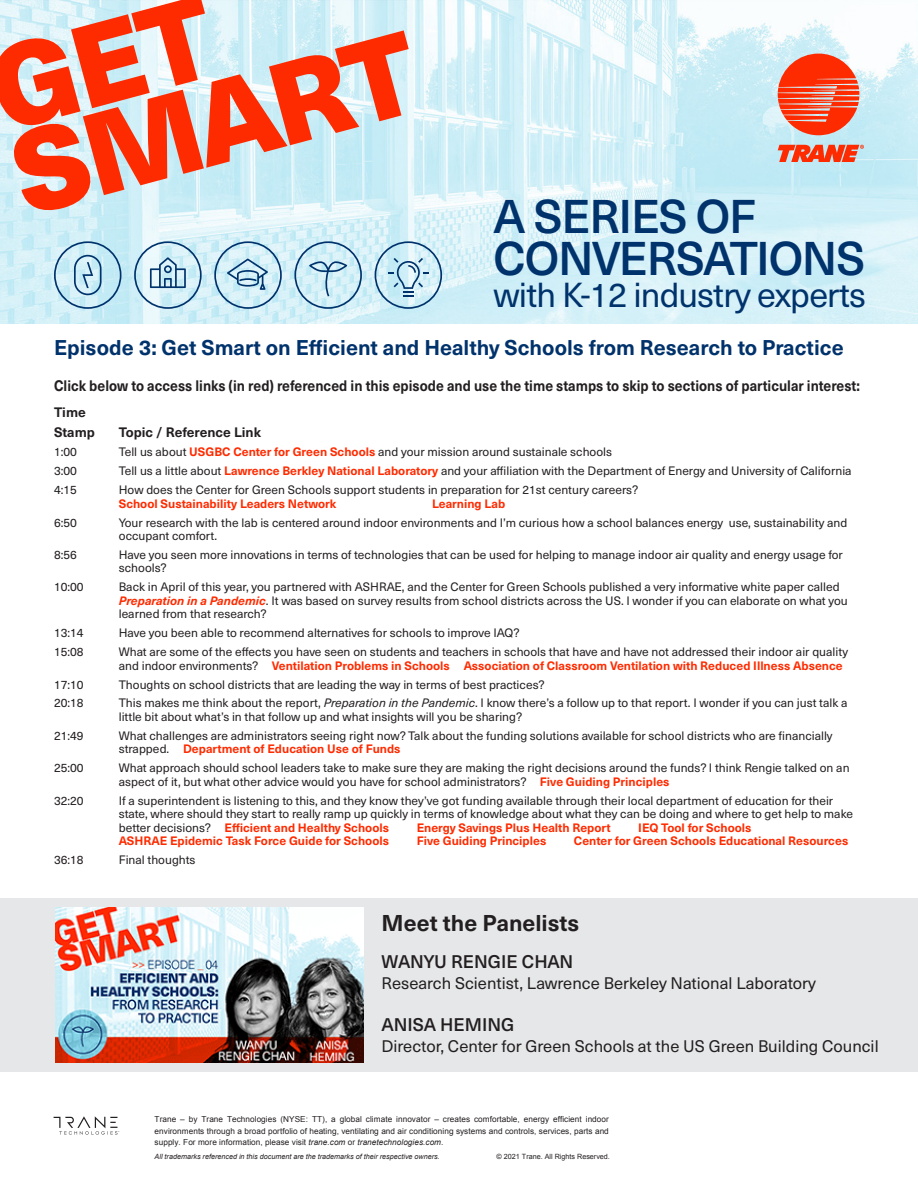
<style>
.page{position:relative;width:918px;height:1188px;background:#fff}
.page>*{position:absolute;margin:0;border:0;box-sizing:border-box;transform-origin:0 0}
.t1{font:900 114.45px/87px "Neue Haas Unica W1 G";color:#ff2b00}
.t2{font:500 46.5px/42px "Neue Haas Unica W1 G";letter-spacing:-.025em;color:#00326c}
.t3{font:34.2px "Neue Haas Unica W1 G";letter-spacing:-.025em;color:#00326c}
.t4{font:700 22.5px "Neue Haas Unica W1 G";color:#231f20}
.t5{font:700 21px "Neue Haas Unica W1 G";color:#00326c}
.t6{font:500 18px "Neue Haas Unica W1 G";color:#231f20}
.t7{font:16.5px "Neue Haas Unica W1 G";color:#231f20}
.t8{font:700 15px "Neue Haas Unica W1 G";color:#231f20;scale:.91 1}
.t9{font:700 13.5px "Neue Haas Unica W1 G";color:#231f20}
.t10{font:12px/13.5px "Neue Haas Unica W1 G";color:#231f20}
.t11{font:700 12px "Neue Haas Unica W1 G";color:#ff2b00}
.t12{font:8.25px/11.2px "Arial";letter-spacing:.005em;color:#231f20;text-align:justify}
.t13{font:italic 7.2px "Arial";color:#231f20}
.t14{font:7.2px "Arial";color:#231f20}
.s1{font-weight:700;color:#ff2b00}
.s2{font-weight:700;font-style:italic;color:#ff2b00}
.s3{font-style:italic}
</style>
<div class="page">
<div style="left:1px;top:898px;width:917px;height:173px;background:#e6e7e9"></div>
<img style="left:0;top:0;width:917px;height:324px">
<svg style="left:54px;top:1116px;width:65px;height:19px"></svg>
<svg style="left:54px;top:241px;width:68px;height:68px;background:#b2d5e4"></svg>
<svg style="left:134px;top:241px;width:68px;height:68px;background:#b9d5e4"></svg>
<svg style="left:214px;top:241px;width:68px;height:68px;background:#b7d6e4"></svg>
<svg style="left:294px;top:241px;width:68px;height:68px;background:#bad9e7"></svg>
<svg style="left:375px;top:241px;width:67px;height:68px;background:#b6d6e5"></svg>
<svg style="left:778px;top:54px;width:81px;height:81px;background:#ef694f"></svg>
<svg style="left:778px;top:145px;width:86px;height:17px"></svg>
<img style="left:56px;top:908px;width:308px;height:154px">
<p class="t1" style="left:-20px;top:44px;width:415px;rotate:-15deg">GET<br>SMART</p>
<p class="t2" style="left:494px;top:193px;width:373px">A SERIES OF<br>CONVERSATIONS</p>
<p class="t3" style="left:494px;top:270px;width:374px">with K-12 industry experts</p>
<p class="t5" style="left:54px;top:332px;width:791px">Episode 3: Get Smart on Efficient and Healthy Schools from Research to Practice</p>
<p class="t8" style="left:54px;top:374px;width:887px">Click below to access links (in red) referenced in this episode and use the time stamps to skip to sections of particular interest:</p>
<p class="t9" style="left:54px;top:402px;width:33px">Time</p>
<p class="t9" style="left:54px;top:422px;width:42px">Stamp</p>
<p class="t9" style="left:119px;top:422px;width:144px">Topic / Reference Link</p>
<p class="t10" style="left:54px;top:445px;width:24px">1:00</p>
<p class="t10" style="left:119px;top:445px;width:495px">Tell us about <span class="s1">USGBC Center for Green Schools</span> and your mission around sustainale schools</p>
<p class="t10" style="left:54px;top:464px;width:24px">3:00</p>
<p class="t10" style="left:119px;top:464px;width:734px">Tell us a little about <span class="s1">Lawrence Berkley National Laboratory</span> and your affiliation with the Department of Energy and University of California</p>
<p class="t10" style="left:54px;top:482px;width:24px">4:15</p>
<p class="t10" style="left:119px;top:482px;width:521px">How does the Center for Green Schools support students in preparation for 21st century careers?<br><span class="s1">School Sustainability Leaders Network</span></p>
<p class="t11" style="left:432px;top:494px;width:75px">Learning Lab</p>
<p class="t10" style="left:54px;top:515px;width:24px">6:50</p>
<p class="t10" style="left:119px;top:515px;width:730px">Your research with the lab is centered around indoor environments and I’m curious how a school balances energy use, sustainability and occupant comfort.</p>
<p class="t10" style="left:54px;top:547px;width:24px">8:56</p>
<p class="t10" style="left:119px;top:547px;width:726px">Have you seen more innovations in terms of technologies that can be used for helping to manage indoor air quality and energy usage for schools?</p>
<p class="t10" style="left:54px;top:580px;width:31px">10:00</p>
<p class="t10" style="left:119px;top:580px;width:731px">Back in April of this year, you partnered with ASHRAE, and the Center for Green Schools published a very informative white paper called<br><span class="s2">Preparation in a Pandemic</span>. It was based on survey results from school districts across the US. I wonder if you can elaborate on what you learned from that research?</p>
<p class="t10" style="left:54px;top:626px;width:31px">13:14</p>
<p class="t10" style="left:119px;top:626px;width:402px">Have you been able to recommend alternatives for schools to improve IAQ?</p>
<p class="t10" style="left:54px;top:644px;width:31px">15:08</p>
<p class="t10" style="left:119px;top:644px;width:731px">What are some of the effects you have seen on students and teachers in schools that have and have not addressed their indoor air quality and indoor environments? <span class="s1">Ventilation Problems in Schools Association of Classroom Ventilation with Reduced Illness Absence</span></p>
<p class="t10" style="left:54px;top:677px;width:31px">17:10</p>
<p class="t10" style="left:119px;top:677px;width:427px">Thoughts on school districts that are leading the way in terms of best practices?</p>
<p class="t10" style="left:54px;top:696px;width:31px">20:18</p>
<p class="t10" style="left:119px;top:696px;width:730px">This makes me think about the report, <span class="s3">Preparation in the Pandemic</span>. I know there’s a follow up to that report. I wonder if you can just talk a little bit about what’s in that follow up and what insights will you be sharing?</p>
<p class="t10" style="left:54px;top:728px;width:31px">21:49</p>
<p class="t10" style="left:119px;top:728px;width:715px">What challenges are administrators seeing right now? Talk about the funding solutions available for school districts who are financially strapped. <span class="s1">Department of Education Use of Funds</span></p>
<p class="t10" style="left:54px;top:761px;width:31px">25:00</p>
<p class="t10" style="left:119px;top:761px;width:732px">What approach should school leaders take to make sure they are making the right decisions around the funds? I think Rengie talked on an aspect of it, but what other advice would you have for school administrators? <span class="s1">Five Guiding Principles</span></p>
<p class="t10" style="left:54px;top:793px;width:31px">32:20</p>
<p class="t10" style="left:119px;top:793px;width:736px">If a superintendent is listening to this, and they know they’ve got funding available through their local department of education for their state, where should they start to really ramp up quickly in terms of knowledge about what they can be doing and where to get help to make better decisions? <span class="s1">Efficient and Healthy Schools</span></p>
<p class="t11" style="left:417px;top:818px;width:195px">Energy Savings Plus Health Report</p>
<p class="t11" style="left:638px;top:818px;width:115px">IEQ Tool for Schools</p>
<p class="t11" style="left:119px;top:832px;width:272px">ASHRAE Epidemic Task Force Guide for Schools</p>
<p class="t11" style="left:417px;top:832px;width:131px">Five Guiding Principles</p>
<p class="t11" style="left:574px;top:832px;width:276px">Center for Green Schools Educational Resources</p>
<p class="t10" style="left:54px;top:852px;width:31px">36:18</p>
<p class="t10" style="left:119px;top:852px;width:78px">Final thoughts</p>
<p class="t4" style="left:382px;top:906px;width:199px">Meet the Panelists</p>
<p class="t6" style="left:382px;top:948px;width:193px">WANYU RENGIE CHAN</p>
<p class="t7" style="left:382px;top:971px;width:436px">Research Scientist, Lawrence Berkeley National Laboratory</p>
<p class="t6" style="left:382px;top:1011px;width:134px">ANISA HEMING</p>
<p class="t7" style="left:382px;top:1034px;width:499px">Director, Center for Green Schools at the US Green Building Council</p>
<p class="t12" style="left:155px;top:1114px;width:456px">Trane – by Trane Technologies (NYSE: TT), a global climate innovator – creates comfortable, energy efficient indoor environments through a broad portfolio of heating, ventilating and air conditioning systems and controls, services, parts and supply. For more information, please visit <span class="s3">trane.com</span> or <span class="s3">tranetechnologies.com</span>.</p>
<p class="t13" style="left:155px;top:1152px;width:287px">All trademarks referenced in this document are the trademarks of their respective owners.</p>
<p class="t14" style="left:497px;top:1152px;width:115px">© 2021 Trane. All Rights Reserved.</p>
</div>
